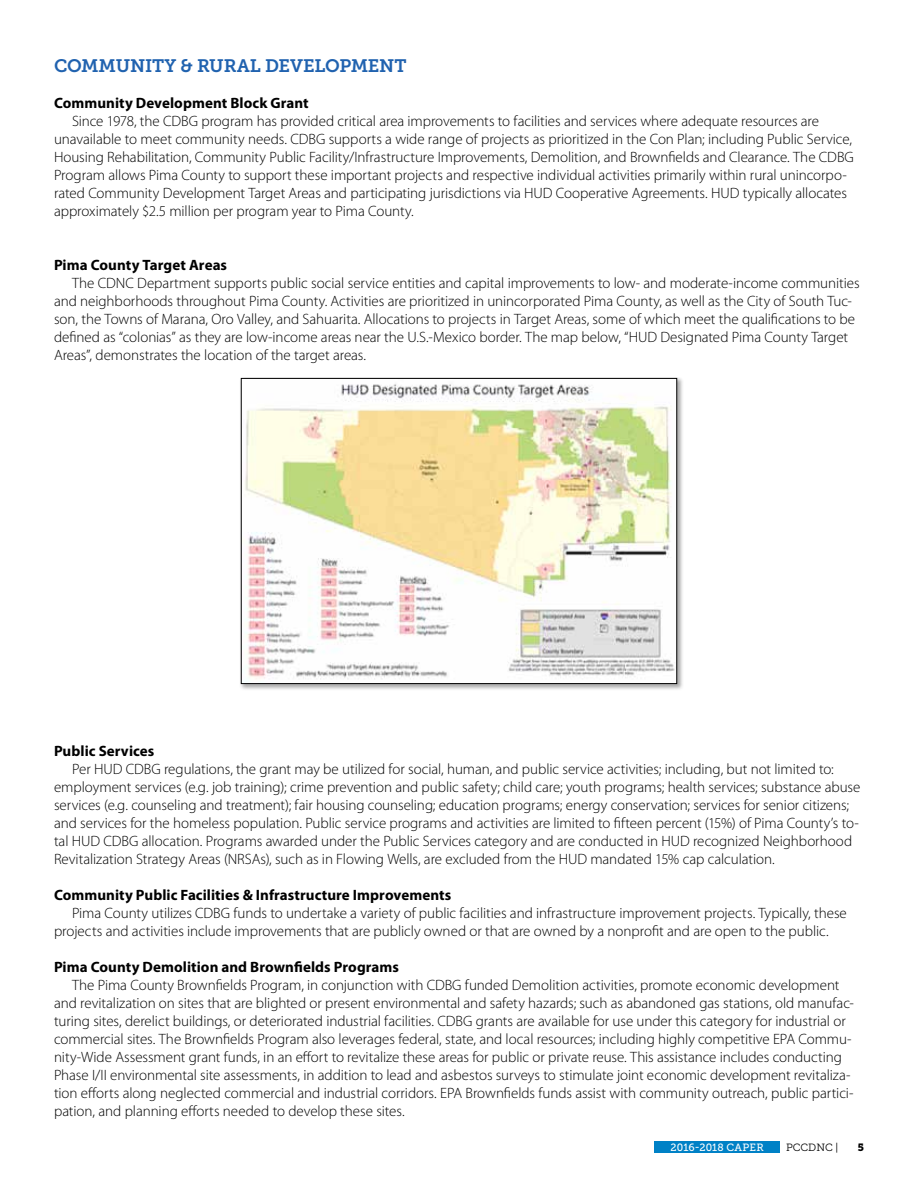
<style>
.page{position:relative;width:918px;height:1188px;background:#fff}
.page>*{position:absolute;margin:0;border:0;box-sizing:border-box;transform-origin:0 0}
.t1{font:18px "Museo Slab 700";letter-spacing:-.01em;color:#2062af}
.t2{font:300 15px/18px "Myriad Pro";letter-spacing:-.005em;color:#000}
.t3{font:700 15px "Myriad Pro";letter-spacing:.005em;color:#000}
.t4{font:10.5px "Museo Slab 500";letter-spacing:.02em;color:#fff}
.t5{font:10.5px "Museo Slab 300";color:#000}
.t6{font:10.5px "Museo Slab 900";color:#000}
</style>
<div class="page">
<div style="left:654px;top:1142px;width:126px;height:12px;background:#0081c6"></div>
<div style="left:239px;top:377px;width:445px;height:313px;background:#000;opacity:.35"></div>
<img style="left:243px;top:380px;width:432px;height:302px">
<div style="left:241px;top:378px;width:436px;height:306px;border:1px solid #000"></div>
<p class="t1" style="left:54px;top:56px;width:354px">COMMUNITY &amp; RURAL DEVELOPMENT</p>
<p class="t3" style="left:54px;top:93px;width:256px">Community Development Block Grant</p>
<p class="t2" style="left:54px;top:112px;width:801px;text-indent:18px">Since 1978, the CDBG program has provided critical area improvements to facilities and services where adequate resources are unavailable to meet community needs. CDBG supports a wide range of projects as prioritized in the Con Plan; including Public Service, Housing Rehabilitation, Community Public Facility/Infrastructure Improvements, Demolition, and Brownfields and Clearance. The CDBG Program allows Pima County to support these important projects and respective individual activities primarily within rural unincorpo&shy;rated Community Development Target Areas and participating jurisdictions via HUD Cooperative Agreements. HUD typically allocates approximately $2.5 million per program year to Pima County.</p>
<p class="t3" style="left:54px;top:255px;width:175px">Pima County Target Areas</p>
<p class="t2" style="left:54px;top:274px;width:807px;text-indent:18px">The CDNC Department supports public social service entities and capital improvements to low- and moderate-income communities and neighborhoods throughout Pima County. Activities are prioritized in unincorporated Pima County, as well as the City of South Tuc&shy;son, the Towns of Marana, Oro Valley, and Sahuarita. Allocations to projects in Target Areas, some of which meet the qualifications to be defined as “colonias” as they are low-income areas near the U.S.-Mexico border. The map below, “HUD Designated Pima County Target Areas”, demonstrates the location of the target areas.</p>
<p class="t3" style="left:54px;top:741px;width:102px">Public Services</p>
<p class="t2" style="left:54px;top:760px;width:808px;text-indent:18px">Per HUD CDBG regulations, the grant may be utilized for social, human, and public service activities; including, but not limited to: employment services (e.g. job training); crime prevention and public safety; child care; youth programs; health services; substance abuse services (e.g. counseling and treatment); fair housing counseling; education programs; energy conservation; services for senior citizens; and services for the homeless population. Public service programs and activities are limited to fifteen percent (15%) of Pima County’s to&shy;tal HUD CDBG allocation. Programs awarded under the Public Services category and are conducted in HUD recognized Neighborhood Revitalization Strategy Areas (NRSAs), such as in Flowing Wells, are excluded from the HUD mandated 15% cap calculation.</p>
<p class="t3" style="left:54px;top:885px;width:399px">Community Public Facilities &amp; Infrastructure Improvements</p>
<p class="t2" style="left:54px;top:904px;width:794px;text-indent:18px">Pima County utilizes CDBG funds to undertake a variety of public facilities and infrastructure improvement projects. Typically, these projects and activities include improvements that are publicly owned or that are owned by a nonprofit and are open to the public.</p>
<p class="t3" style="left:54px;top:957px;width:347px">Pima County Demolition and Brownfields Programs</p>
<p class="t2" style="left:54px;top:976px;width:801px;text-indent:18px">The Pima County Brownfields Program, in conjunction with CDBG funded Demolition activities, promote economic development and revitalization on sites that are blighted or present environmental and safety hazards; such as abandoned gas stations, old manufac&shy;turing sites, derelict buildings, or deteriorated industrial facilities. CDBG grants are available for use under this category for industrial or commercial sites. The Brownfields Program also leverages federal, state, and local resources; including highly competitive EPA Commu&shy;nity-Wide Assessment grant funds, in an effort to revitalize these areas for public or private reuse. This assistance includes conducting Phase I/II environmental site assessments, in addition to lead and asbestos surveys to stimulate joint economic development revitaliza&shy;tion efforts along neglected commercial and industrial corridors. EPA Brownfields funds assist with community outreach, public partici&shy;pation, and planning efforts needed to develop these sites.</p>
<p class="t4" style="left:670px;top:1142px;width:95px">2016-2018 CAPER</p>
<p class="t5" style="left:786px;top:1142px;width:54px">PCCDNC |</p>
<p class="t6" style="left:858px;top:1142px;width:8px">5</p>
</div>
